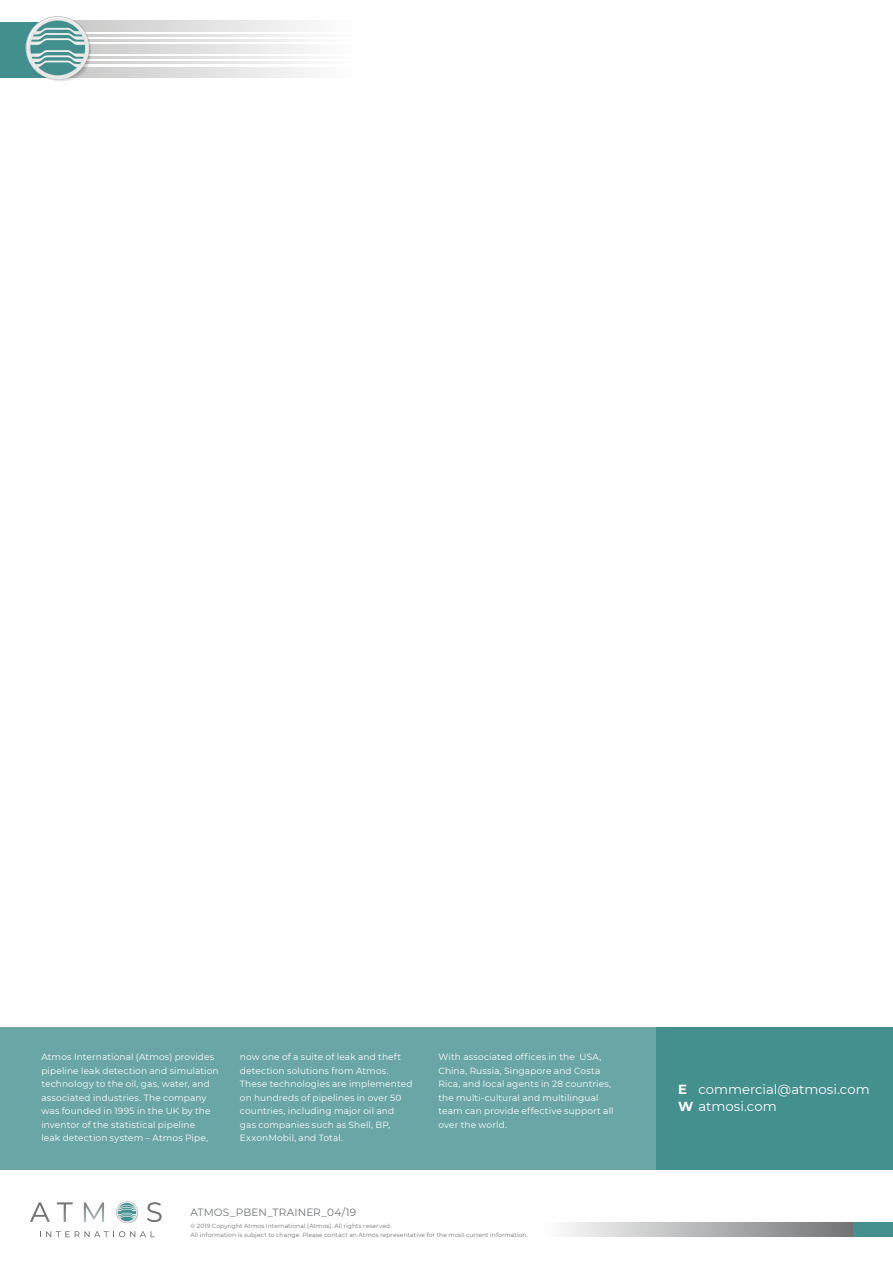
<style>
.page{position:relative;width:893px;height:1263px;background:#fff}
.page>*{position:absolute;margin:0;border:0;box-sizing:border-box;transform-origin:0 0}
.t1{font:13.2px/17.1px "Montserrat";color:#fff}
.t2{font:10.5px "Montserrat";letter-spacing:.015em;color:#707274}
.t3{font:9px/13.5px "Montserrat";letter-spacing:.015em;color:#fff}
.t4{font:6px/9px "Montserrat";letter-spacing:.015em;color:#707274}
.s1{font-weight:700}
</style>
<div class="page">
<div style="left:853px;top:1222px;width:40px;height:15px;background:#44908f"></div>
<svg style="left:564px;top:1222px;width:289px;height:15px;background:#b2b3b4"></svg>
<div style="left:0;top:22px;width:58px;height:56px;background:#438f8e"></div>
<svg style="left:92px;top:21px;width:213px;height:10px"></svg>
<svg style="left:92px;top:67px;width:213px;height:11px"></svg>
<svg style="left:92px;top:45px;width:213px;height:8px"></svg>
<svg style="left:92px;top:34px;width:213px;height:2px"></svg>
<svg style="left:92px;top:40px;width:213px;height:2px"></svg>
<svg style="left:92px;top:62px;width:213px;height:2px"></svg>
<svg style="left:92px;top:57px;width:213px;height:2px"></svg>
<svg style="left:27px;top:17px;width:65px;height:64px"></svg>
<svg style="left:30px;top:1202px;width:20px;height:20px"></svg>
<svg style="left:57px;top:1202px;width:16px;height:20px"></svg>
<svg style="left:84px;top:1202px;width:20px;height:20px"></svg>
<svg style="left:147px;top:1202px;width:15px;height:20px"></svg>
<svg style="left:116px;top:1202px;width:22px;height:21px"></svg>
<svg style="left:40px;top:1231px;width:115px;height:6px"></svg>
<div style="left:0;top:1027px;width:893px;height:142px;background:#69a6a5"></div>
<div style="left:656px;top:1027px;width:237px;height:142px;background:#44908f"></div>
<p class="t3" style="left:41px;top:1050px;width:179px">Atmos International (Atmos) provides pipeline leak detection and simulation technology to the oil, gas, water, and associated industries. The company was founded in 1995 in the UK by the inventor of the statistical pipeline<br>leak detection system – Atmos Pipe,</p>
<p class="t3" style="left:240px;top:1050px;width:174px">now one of a suite of leak and theft detection solutions from Atmos.<br>These technologies are implemented on hundreds of pipelines in over 50 countries, including major oil and gas companies such as Shell, BP,<br>ExxonMobil, and Total.</p>
<p class="t3" style="left:438px;top:1050px;width:177px">With associated offices in the USA, China, Russia, Singapore and Costa Rica, and local agents in 28 countries, the multi-cultural and multilingual team can provide effective support all over the world.</p>
<p class="t2" style="left:190px;top:1205px;width:167px">ATMOS_PBEN_TRAINER_04/19</p>
<p class="t4" style="left:190px;top:1221px;width:339px">© 2019 Copyright Atmos International (Atmos). All rights reserved.<br>All information is subject to change. Please contact an Atmos representative for the most current information.</p>
<h1 class="t1" style="left:698px;top:1080px;width:173px">commercial@atmosi.com</h1>
<h1 class="t1" style="left:678px;top:1080px;width:100px"><span class="s1">E<br>W</span> atmosi.com</h1>
</div>
